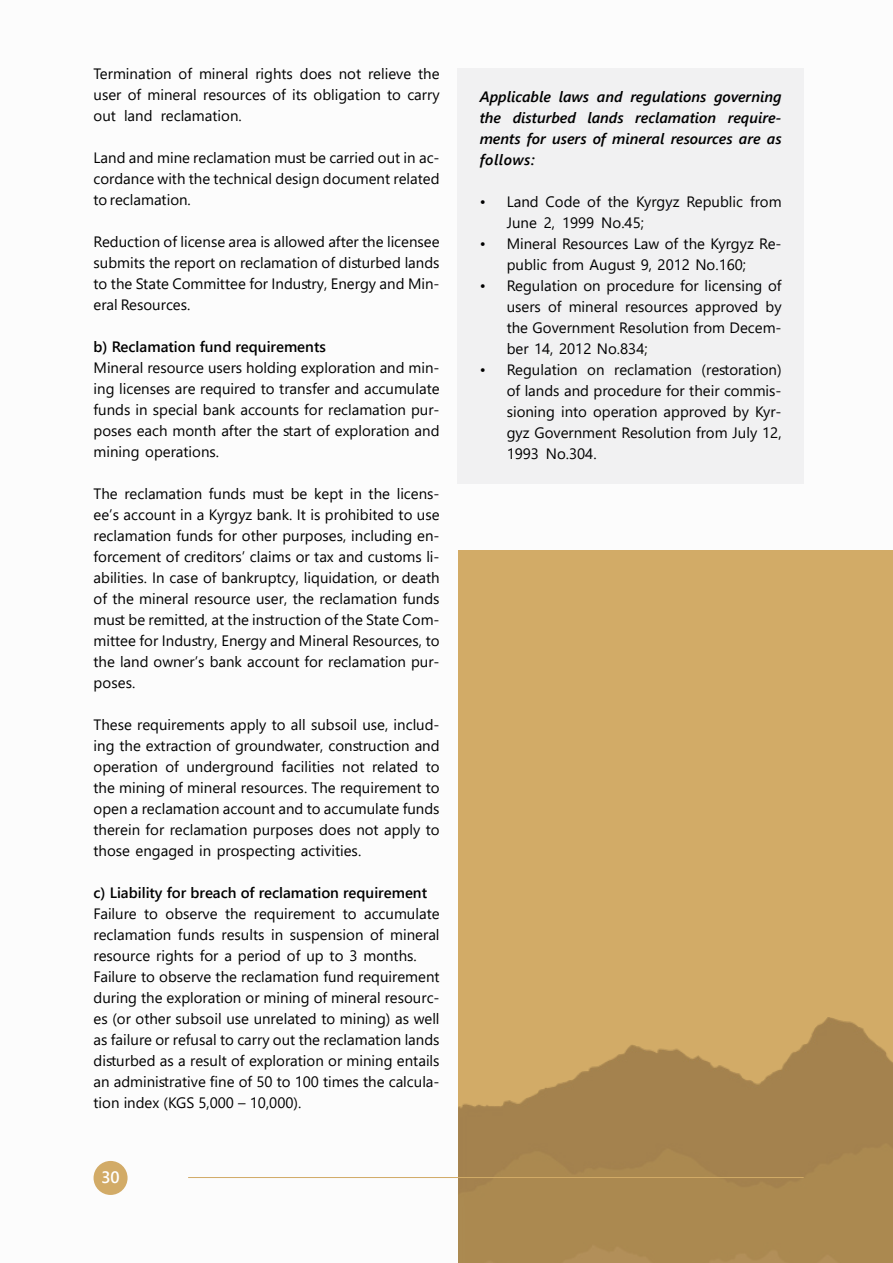
<style>
.page{position:relative;width:893px;height:1263px;background:#fff}
.page>*{position:absolute;margin:0;border:0;box-sizing:border-box;transform-origin:0 0}
.t1{font:600 16.5px "Segoe UI";color:#fff}
.t2{font:15px/21px "Segoe UI";color:#000;text-align:justify}
.t3{font:italic 600 15px/21px "Segoe UI";color:#000;text-align:justify}
.t4{font:600 15px "Segoe UI";color:#000}
</style>
<div class="page">
<svg style="left:458px;top:550px;width:435px;height:713px;background:#c6a060"></svg>
<div style="left:458px;top:68px;width:346px;height:415px;background:#f1f1f2"></div>
<div style="left:94px;top:1161px;width:34px;height:34px;background:#d2ab67;border-radius:50%"></div>
<hr style="left:188px;top:1177px;width:616px;height:1px;background:#d2ab67">
<p class="t2" style="left:94px;top:62px;width:348px">Termination of mineral rights does not relieve the user of mineral resources of its obligation to carry out land reclamation.</p>
<p class="t2" style="left:94px;top:146px;width:348px">Land and mine reclamation must be carried out in ac&shy;cordance with the technical design document related to reclamation.</p>
<p class="t2" style="left:94px;top:230px;width:348px">Reduction of license area is allowed after the licensee submits the report on reclamation of disturbed lands to the State Committee for Industry, Energy and Min&shy;eral Resources.</p>
<p class="t4" style="left:94px;top:332px;width:234px">b) Reclamation fund requirements</p>
<p class="t2" style="left:94px;top:356px;width:348px">Mineral resource users holding exploration and min&shy;ing licenses are required to transfer and accumulate funds in special bank accounts for reclamation pur&shy;poses each month after the start of exploration and mining operations.</p>
<p class="t2" style="left:94px;top:482px;width:348px">The reclamation funds must be kept in the licens&shy;ee’s account in a Kyrgyz bank. It is prohibited to use reclamation funds for other purposes, including en&shy;forcement of creditors’ claims or tax and customs li&shy;abilities. In case of bankruptcy, liquidation, or death of the mineral resource user, the reclamation funds must be remitted, at the instruction of the State Com&shy;mittee for Industry, Energy and Mineral Resources, to the land owner’s bank account for reclamation pur&shy;poses.</p>
<p class="t2" style="left:94px;top:713px;width:348px">These requirements apply to all subsoil use, includ&shy;ing the extraction of groundwater, construction and operation of underground facilities not related to the mining of mineral resources. The requirement to open a reclamation account and to accumulate funds therein for reclamation purposes does not apply to those engaged in prospecting activities.</p>
<p class="t4" style="left:94px;top:878px;width:335px">c) Liability for breach of reclamation requirement</p>
<p class="t2" style="left:94px;top:902px;width:348px;text-align:left">Failure to observe the requirement to accumulate reclamation funds results in suspension of mineral resource rights for a period of up to 3 months.<br>Failure to observe the reclamation fund requirement during the exploration or mining of mineral resourc&shy;es (or other subsoil use unrelated to mining) as well as failure or refusal to carry out the reclamation lands disturbed as a result of exploration or mining entails an administrative fine of 50 to 100 times the calcula&shy;tion index (KGS 5,000 – 10,000).</p>
<p class="t1" style="left:101px;top:1162px;width:20px">30</p>
<p class="t3" style="left:480px;top:85px;width:303px">Applicable laws and regulations governing the disturbed lands reclamation require&shy;ments for users of mineral resources are as follows:</p>
<p class="t2" style="left:507px;top:190px;width:276px;text-indent:-27px">• Land Code of the Kyrgyz Republic from<br>June 2, 1999 No.45;</p>
<p class="t2" style="left:480px;top:232px;width:303px;text-align:center">• Mineral Resources Law of the Kyrgyz Re&shy;public from August 9, 2012 No.160;</p>
<p class="t2" style="left:507px;top:274px;width:276px;text-indent:-27px">• Regulation on procedure for licensing of users of mineral resources approved by the Government Resolution from Decem&shy;ber 14, 2012 No.834;</p>
<p class="t2" style="left:507px;top:358px;width:276px;text-indent:-27px">• Regulation on reclamation (restoration) of lands and procedure for their commis&shy;sioning into operation approved by Kyr&shy;gyz Government Resolution from July 12, 1993 No.304.</p>
</div>
